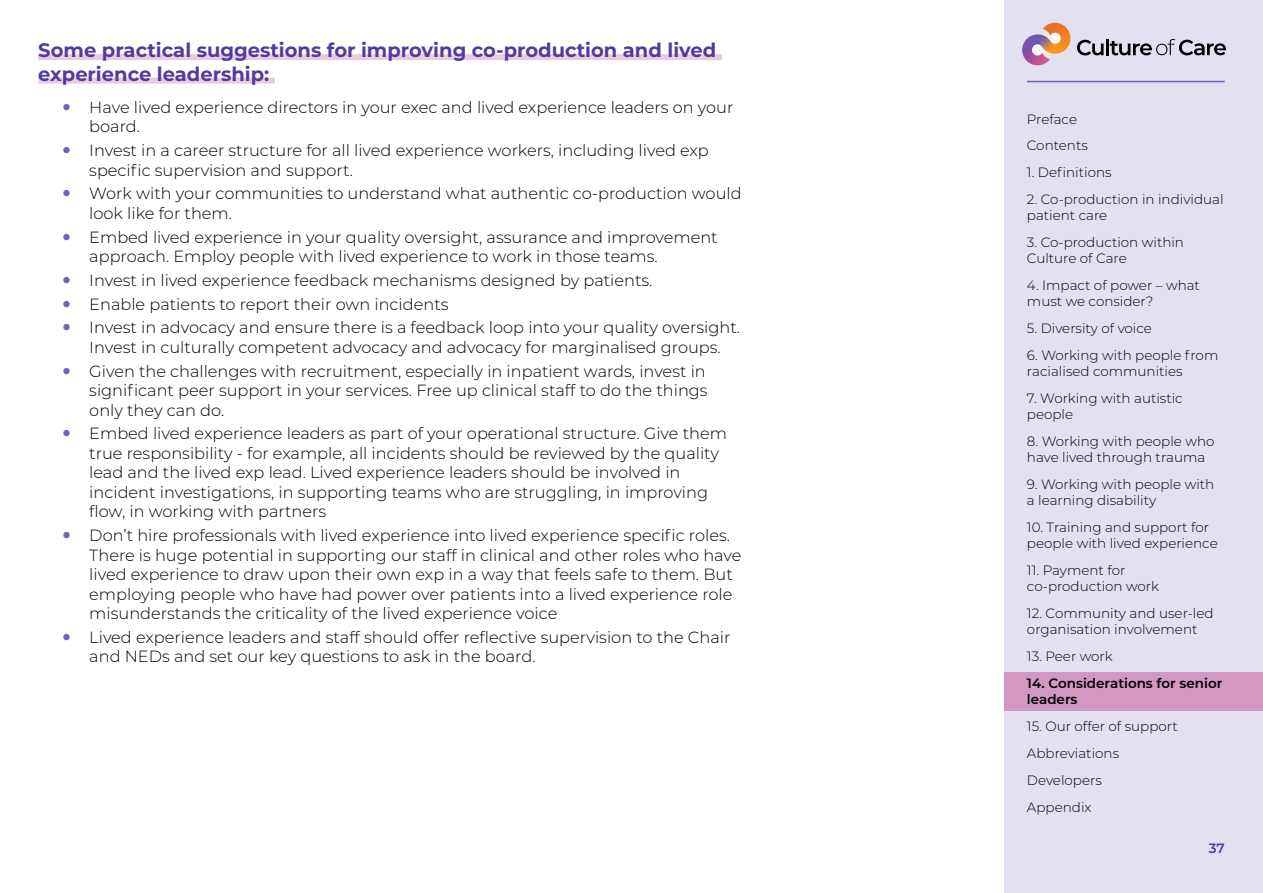
<style>
.page{position:relative;width:1263px;height:893px;background:#fff}
.page>*{position:absolute;margin:0;border:0;box-sizing:border-box;transform-origin:0 0}
.Heading_3{font:700 19.5px/23.4px "Montserrat";color:#503ba1}
.t1{font:300 16.2px/19.5px "Montserrat";color:#000}
.t2{font:300 13.5px/16.2px "Montserrat";color:#000}
.t3{font:600 13.5px/16.2px "Montserrat";color:#000}
.t4{font:600 13.5px "Montserrat";color:#503ba1}
</style>
<div class="page">
<div style="left:1004px;top:0;width:259px;height:893px;background:#e3e0f0"></div>
<svg style="left:1022px;top:23px;width:48px;height:42px"></svg>
<svg style="left:1077px;top:40px;width:26px;height:15px"></svg>
<hr style="left:1106px;top:39px;width:3px;height:16px;background:#000">
<svg style="left:1110px;top:39px;width:116px;height:16px"></svg>
<div style="left:1004px;top:672px;width:259px;height:38px;background:#d297c2"></div>
<hr style="left:1027px;top:81px;width:198px;height:1px;background:#7362b4">
<div style="left:38px;top:54px;width:684px;height:6px;background:#e9cbe0"></div>
<div style="left:38px;top:78px;width:237px;height:6px;background:#e9cbe0"></div>
<p class="Heading_3" style="left:38px;top:38px;width:680px">Some practical suggestions for improving co-production and lived experience leadership:</p>
<p class="t1" style="left:89px;top:97px;width:646px">Have lived experience directors in your exec and lived experience leaders on your board.</p>
<p class="t1" style="left:89px;top:140px;width:621px">Invest in a career structure for all lived experience workers, including lived exp specific supervision and support.</p>
<p class="t1" style="left:89px;top:183px;width:654px">Work with your communities to understand what authentic co-production would look like for them.</p>
<p class="t1" style="left:89px;top:227px;width:630px">Embed lived experience in your quality oversight, assurance and improvement approach. Employ people with lived experience to work in those teams.</p>
<p class="t1" style="left:89px;top:270px;width:565px">Invest in lived experience feedback mechanisms designed by patients.</p>
<p class="t1" style="left:89px;top:294px;width:361px">Enable patients to report their own incidents</p>
<p class="t1" style="left:89px;top:317px;width:652px">Invest in advocacy and ensure there is a feedback loop into your quality oversight.<br>Invest in culturally competent advocacy and advocacy for marginalised groups.</p>
<p class="t1" style="left:89px;top:361px;width:620px;text-align:justify">Given the challenges with recruitment, especially in inpatient wards, invest in significant peer support in your services. Free up clinical staff to do the things only they can do.</p>
<p class="t1" style="left:89px;top:423px;width:639px">Embed lived experience leaders as part of your operational structure. Give them true responsibility - for example, all incidents should be reviewed by the quality lead and the lived exp lead. Lived experience leaders should be involved in incident investigations, in supporting teams who are struggling, in improving flow, in working with partners</p>
<p class="t1" style="left:89px;top:525px;width:654px">Don’t hire professionals with lived experience into lived experience specific roles.<br>There is huge potential in supporting our staff in clinical and other roles who have lived experience to draw upon their own exp in a way that feels safe to them. But employing people who have had power over patients into a lived experience role misunderstands the criticality of the lived experience voice</p>
<p class="t1" style="left:89px;top:627px;width:643px">Lived experience leaders and staff should offer reflective supervision to the Chair and NEDs and set our key questions to ask in the board.</p>
<p class="t2" style="left:1027px;top:105px;width:62px;line-height:26.8px">Preface<br>Contents</p>
<p class="t2" style="left:1027px;top:164px;width:86px">1. Definitions</p>
<p class="t2" style="left:1027px;top:191px;width:198px">2. Co-production in individual patient care</p>
<p class="t2" style="left:1027px;top:234px;width:159px">3. Co-production within<br>Culture of Care</p>
<p class="t2" style="left:1027px;top:277px;width:175px">4. Impact of power – what must we consider?</p>
<p class="t2" style="left:1027px;top:320px;width:126px">5. Diversity of voice</p>
<p class="t2" style="left:1027px;top:347px;width:193px">6. Working with people from racialised communities</p>
<p class="t2" style="left:1027px;top:390px;width:157px">7. Working with autistic people</p>
<p class="t2" style="left:1027px;top:433px;width:189px">8. Working with people who have lived through trauma</p>
<p class="t2" style="left:1027px;top:476px;width:189px">9. Working with people with a learning disability</p>
<p class="t2" style="left:1027px;top:519px;width:192px">10. Training and support for people with lived experience</p>
<p class="t2" style="left:1027px;top:562px;width:134px">11. Payment for co-production work</p>
<p class="t2" style="left:1027px;top:605px;width:188px">12. Community and user-led organisation involvement</p>
<p class="t2" style="left:1027px;top:648px;width:87px">13. Peer work</p>
<p class="t3" style="left:1027px;top:675px;width:197px">14. Considerations for senior leaders</p>
<p class="t2" style="left:1027px;top:712px;width:152px;line-height:26.8px">15. Our offer of support<br>Abbreviations<br>Developers<br>Appendix</p>
<p class="t3" style="left:1063px;top:110px;width:18px">ce</p>
<p class="t2" style="left:1069px;top:675px;width:145px;text-indent:-12px">onsiderations for senior s</p>
<p class="t4" style="left:1209px;top:838px;width:17px">37</p>
</div>
